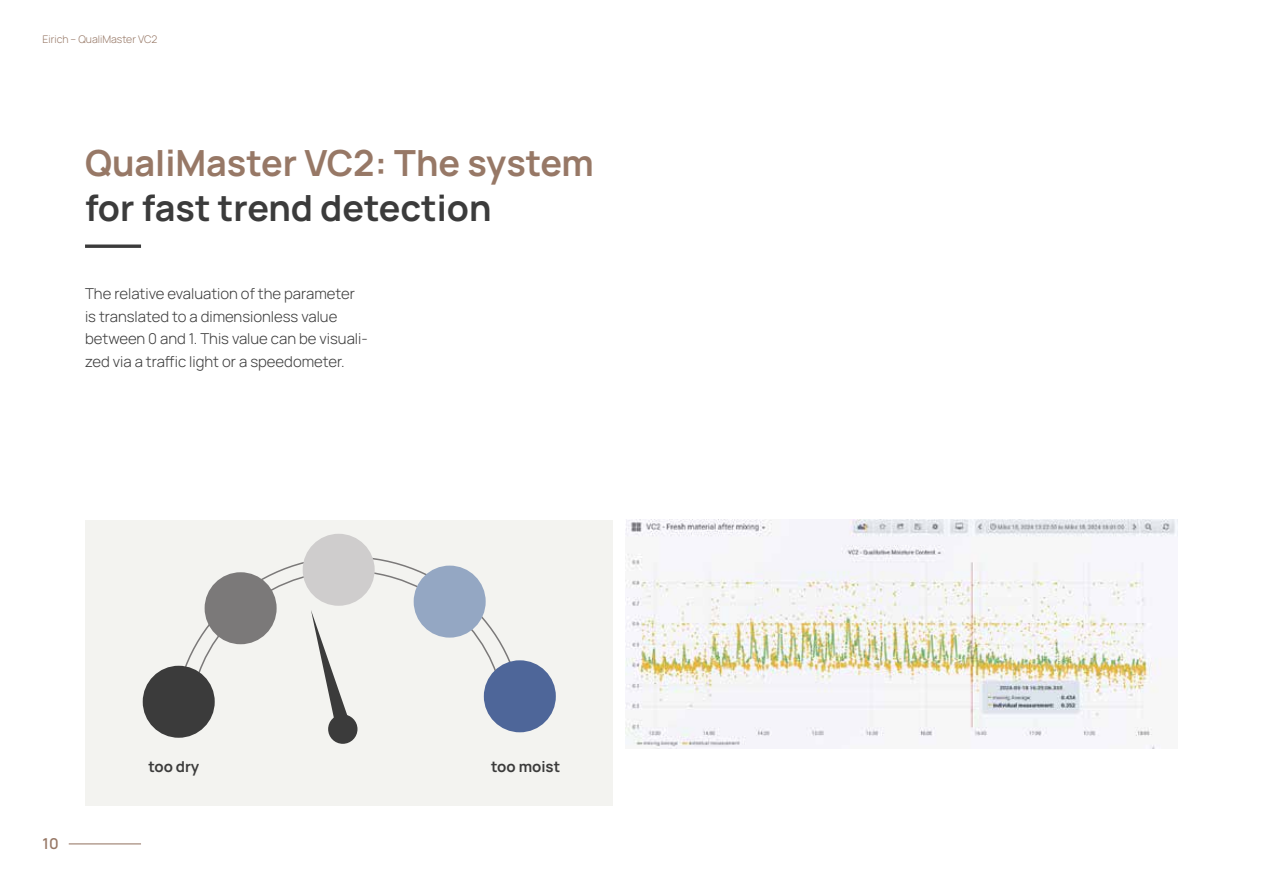
<style>
.page{position:relative;width:1263px;height:893px;background:#fff}
.page>*{position:absolute;margin:0;border:0;box-sizing:border-box;transform-origin:0 0}
.t1{font:700 36px "Manrope";color:#977866}
.t2{font:700 36px "Manrope";color:#3b3b3b}
.t3{font:300 15px/22.5px "Manrope";color:#3b3b3b}
.t4{font:700 15px "Manrope";color:#3b3b3b}
.t5{font:600 15px "Manrope";color:#977866}
.t6{font:300 10.5px "Manrope";color:#977866}
</style>
<div class="page">
<svg style="left:85px;top:244px;width:56px;height:4px"></svg>
<img style="left:626px;top:520px;width:552px;height:228px">
<div style="left:85px;top:520px;width:527px;height:286px;background:#f3f3f0"></div>
<div style="left:328px;top:714px;width:29px;height:30px;background:#3b3b3b;border-radius:50%"></div>
<svg style="left:188px;top:569px;width:319px;height:156px"></svg>
<div style="left:143px;top:666px;width:72px;height:72px;background:#3b3b3b;border-radius:50%"></div>
<div style="left:205px;top:572px;width:72px;height:72px;background:#7b7979;border-radius:50%"></div>
<div style="left:303px;top:534px;width:72px;height:72px;background:#cfcdcd;border-radius:50%"></div>
<div style="left:414px;top:566px;width:72px;height:72px;background:#94a7c3;border-radius:50%"></div>
<div style="left:484px;top:660px;width:72px;height:72px;background:#4e6699;border-radius:50%"></div>
<hr style="left:69px;top:843px;width:72px;height:1px;background:#977866">
<p class="t6" style="left:43px;top:31px;width:116px">Eirich – QualiMaster VC2</p>
<h1 class="t1" style="left:85px;top:133px;width:510px">QualiMaster VC2: The system</h1>
<h1 class="t2" style="left:85px;top:178px;width:408px">for fast trend detection</h1>
<p class="t3" style="left:85px;top:282px;width:284px">The relative evaluation of the parameter is translated to a dimensionless value between 0 and 1. This value can be visuali&shy;zed via a traffic light or a speedometer.</p>
<p class="t5" style="left:43px;top:832px;width:18px">10</p>
<p class="t4" style="left:148px;top:754px;width:52px">too dry</p>
<p class="t4" style="left:491px;top:754px;width:71px">too moist</p>
</div>
